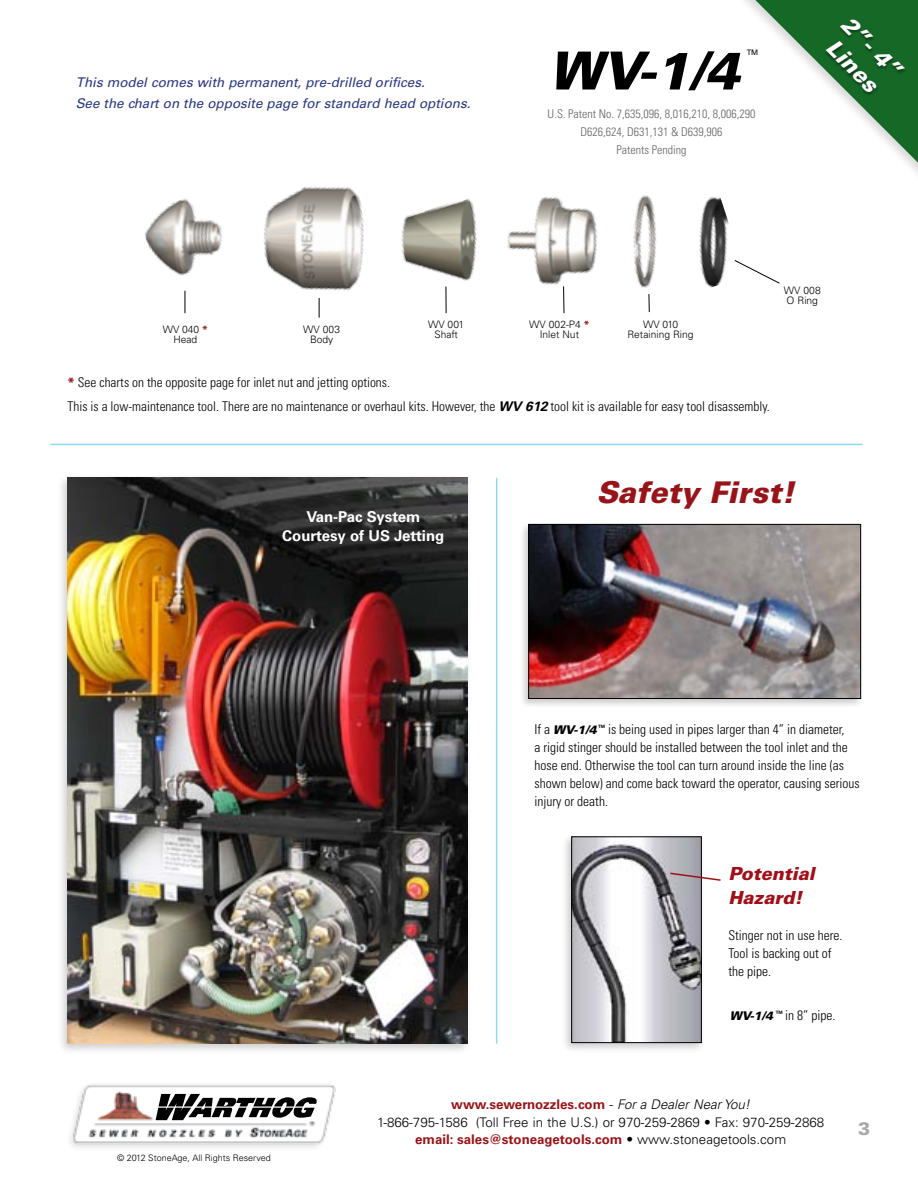
<style>
.page{position:relative;width:918px;height:1188px;background:#fff}
.page>*{position:absolute;margin:0;border:0;box-sizing:border-box;transform-origin:0 0}
.t1{font:italic 900 52.5px "Univers LT Std";color:#000}
.t2{font:italic 900 30px "Univers LT Std";color:#991418}
.t3{font:italic 900 22.5px/27px "Univers LT Std";color:#fff}
.t4{font:italic 900 18px/24px "Univers LT Std";color:#a10f18}
.t5{font:900 18px "Univers LT Std";color:#a7a9ac}
.t6{font:700 15px/19.5px "Univers LT Std";color:#fff;text-align:center}
.t7{font:300 condensed 13.5px/18px "Univers LT Std";color:#000}
.t8{font:300 condensed 13.35px/23.7px "Univers LT Std";color:#000}
.t9{font:300 13.35px/17.7px "Univers LT Std";color:#000;text-align:center}
.t10{font:italic 13.35px/21.6px "Univers LT Std";color:#293682}
.t11{font:300 condensed 12px/18px "Univers LT Std";color:#636466;text-align:center}
.t12{font:italic 900 12px "Univers LT Std";color:#000}
.t13{font:300 10.35px/10.4px "Univers LT Std";color:#000;text-align:center}
.t14{font:300 9px "Univers LT Std";color:#000}
.t15{font:7.5px "Univers LT Std";color:#000}
.t16{font:700 4.5px "Univers LT Std";color:#000}
.s1{font-weight:700;color:#991418}
.s2{font-weight:700;font-stretch:normal;color:#991418}
.s3{font-weight:700;font-style:italic;font-stretch:normal}
.s4{font-weight:300;font-style:normal;font-stretch:condensed;font-size:13.5px}
.s5{font-style:italic}
</style>
<div class="page">
<div style="left:56px;top:473px;width:416px;height:582px;background:#000;opacity:.2"></div>
<img style="left:68px;top:478px;width:399px;height:565px">
<img style="left:144px;top:187px;width:585px;height:125px">
<div style="left:519px;top:521px;width:345px;height:187px;background:#000;opacity:.2"></div>
<img style="left:530px;top:526px;width:329px;height:171px">
<div style="left:528px;top:524px;width:333px;height:175px;border:1px solid #000"></div>
<div style="left:561px;top:833px;width:145px;height:221px;background:#000;opacity:.2"></div>
<img style="left:573px;top:838px;width:127px;height:203px">
<div style="left:571px;top:836px;width:131px;height:207px;border:1px solid #000"></div>
<svg style="left:669px;top:872px;width:52px;height:10px"></svg>
<svg style="left:185px;top:291px;width:1px;height:22px"></svg>
<svg style="left:319px;top:298px;width:1px;height:20px"></svg>
<svg style="left:446px;top:287px;width:1px;height:26px"></svg>
<svg style="left:648px;top:294px;width:2px;height:18px"></svg>
<svg style="left:563px;top:286px;width:1px;height:27px"></svg>
<svg style="left:734px;top:260px;width:46px;height:24px"></svg>
<hr style="left:51px;top:444px;width:812px;height:1px;background:#8ed8f8">
<img style="left:70px;top:1084px;width:266px;height:64px">
<svg style="left:156px;top:1094px;width:162px;height:26px"></svg>
<hr style="left:496px;top:478px;width:1px;height:566px;background:#8ed8f8">
<svg style="left:755px;top:0;width:163px;height:163px"></svg>
<div style="left:824px;top:20px;width:83px;height:75px;background:#000;opacity:.4"></div>
<p class="t10" style="left:76px;top:71px;width:396px">This model comes with permanent, pre-drilled orifices.<br>See the chart on the opposite page for standard head options.</p>
<h1 class="t1" style="left:549px;top:38px;width:192px">WV-1/4</h1>
<p class="t15" style="left:747px;top:48px;width:13px">TM</p>
<p class="t11" style="left:548px;top:105px;width:209px">U.S. Patent No. 7,635,096, 8,016,210, 8,006,290<br>D626,624, D631,131 &amp; D639,906<br>Patents Pending</p>
<h3 class="t3" style="left:855px;top:11px;width:77px;rotate:45deg">2”- 4”<br>Lines</h3>
<p class="t13" style="left:529px;top:319px;width:62px">WV 002-P4 <span class="s1">*<br></span>Inlet Nut</p>
<p class="t13" style="left:163px;top:324px;width:47px">WV 040 <span class="s1">*<br></span>Head</p>
<p class="t13" style="left:303px;top:324px;width:38px">WV 003<br>Body</p>
<p class="t13" style="left:428px;top:319px;width:37px">WV 001<br>Shaft</p>
<p class="t13" style="left:627px;top:319px;width:68px">WV 010<br>Retaining Ring</p>
<p class="t8" style="left:68px;top:371px;width:704px"><span class="s2">*</span> See charts on the opposite page for inlet nut and jetting options.<br>This is a low-maintenance tool. There are no maintenance or overhaul kits. However, the <span class="s3">WV 612</span> tool kit is available for easy tool disassembly.</p>
<p class="t13" style="left:784px;top:285px;width:38px;text-align:left">WV 008<br>O Ring</p>
<p class="t6" style="left:282px;top:507px;width:164px">Van-Pac System<br>Courtesy of US Jetting</p>
<h2 class="t2" style="left:596px;top:473px;width:200px">Safety First!</h2>
<p class="t12" style="left:535px;top:723px;width:64px"><span class="s4">If a</span> WV-1/4</p>
<p class="t16" style="left:598px;top:724px;width:8px">TM</p>
<p class="t7" style="left:535px;top:721px;width:327px;text-indent:73px">is being used in pipes larger than 4” in diameter,<br>a rigid stinger should be installed between the tool inlet and the hose end. Otherwise the tool can turn around inside the line (as shown below) and come back toward the operator, causing serious injury or death.</p>
<h3 class="t4" style="left:728px;top:862px;width:88px">Potential<br>Hazard!</h3>
<p class="t7" style="left:728px;top:926px;width:115px">Stinger not in use here.<br>Tool is backing out of the pipe.</p>
<p class="t12" style="left:730px;top:1008px;width:45px">WV-1/4</p>
<p class="t16" style="left:776px;top:1009px;width:8px">TM</p>
<p class="t7" style="left:785px;top:1006px;width:52px">in 8” pipe.</p>
<p class="t14" style="left:117px;top:1152px;width:155px">© 2012 StoneAge, All Rights Reserved</p>
<p class="t9" style="left:377px;top:1095px;width:449px"><span class="s1">www.sewernozzles.com</span> - <span class="s5">For a Dealer Near You!<br></span>1-866-795-1586 (Toll Free in the U.S.) or 970-259-2869 • Fax: 970-259-2868 <span class="s1">email: sales@stoneagetools.com</span> • www.stoneagetools.com</p>
<h3 class="t5" style="left:858px;top:1117px;width:14px">3</h3>
</div>
